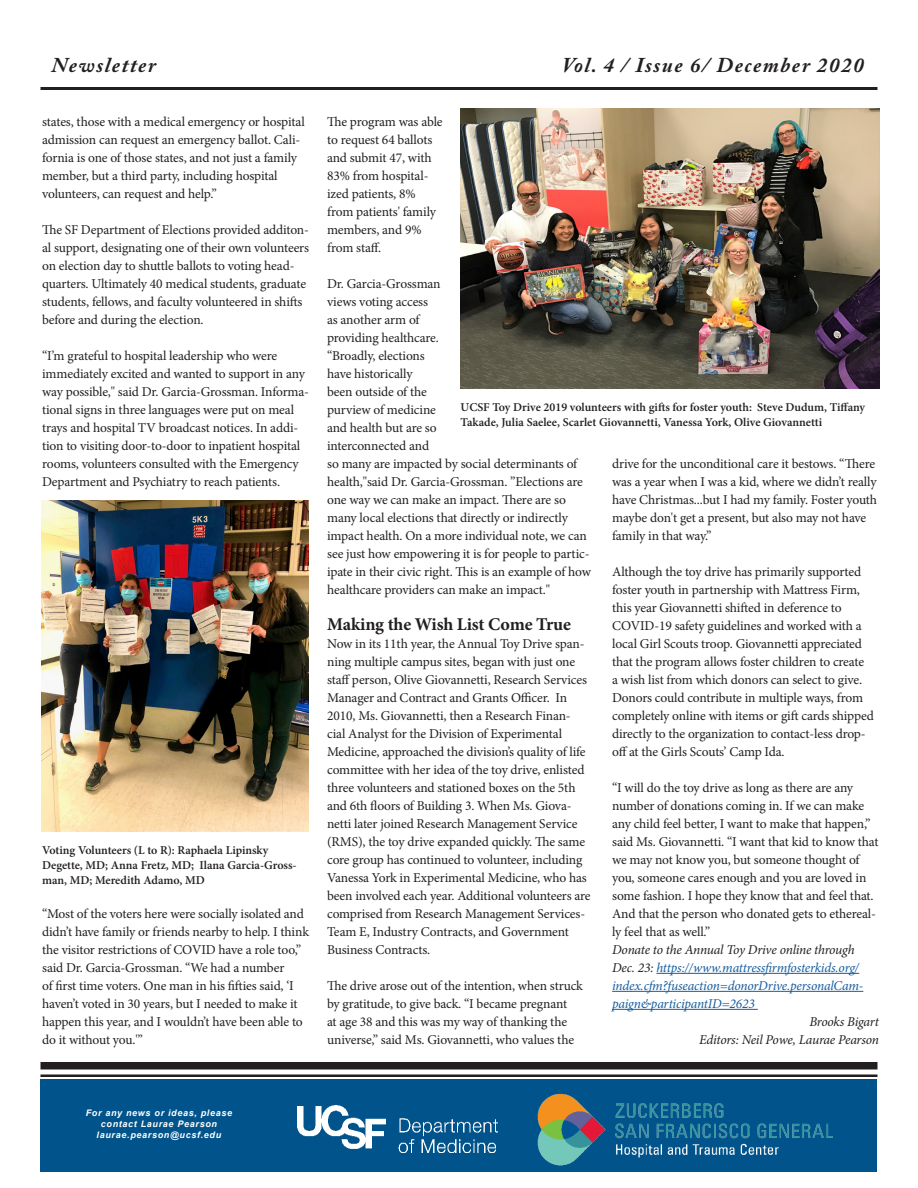
<style>
.page{position:relative;width:918px;height:1188px;background:#fff}
.page>*{position:absolute;margin:0;border:0;box-sizing:border-box;transform-origin:0 0}
.t1{font:italic 700 21px "Adobe Caslon Pro";letter-spacing:.075em;color:#231f20}
.Body_Text{font:700 18px "Minion Pro";letter-spacing:-.01em;color:#231f20}
.Body_Text-2{font:13.5px/18px "Minion Pro";letter-spacing:-.015em;color:#231f20}
.Body_Text-3{font:italic 13.5px/18px "Minion Pro";letter-spacing:-.015em;color:#175d9e}
.Body_Text-4{font:italic 13.5px "Minion Pro";letter-spacing:-.02em;color:#231f20}
.t2{font:600 12px/15px "Minion Pro";color:#231f20}
.t3{font:italic 700 9px/10.8px "Arial";letter-spacing:.075em;color:#fff;text-align:center}
.s1{color:#231f20}
</style>
<div class="page">
<hr style="left:656px;top:973px;width:203px;height:1px;background:#175d9e">
<hr style="left:612px;top:991px;width:251px;height:1px;background:#175d9e">
<hr style="left:612px;top:1009px;width:146px;height:1px;background:#175d9e">
<div style="left:40px;top:1062px;width:838px;height:8px;background:#231f20"></div>
<hr style="left:40px;top:1074px;width:838px;height:3px;background:#231f20">
<div style="left:40px;top:1079px;width:838px;height:93px;background:#00548b"></div>
<img style="left:484px;top:1093px;width:348px;height:73px">
<img style="left:298px;top:1106px;width:199px;height:46px">
<hr style="left:40px;top:87px;width:838px;height:3px;background:#231f20">
<img style="left:41px;top:500px;width:267px;height:332px">
<img style="left:461px;top:108px;width:418px;height:281px">
<p class="t1" style="left:52px;top:52px;width:106px">Newsletter</p>
<p class="t1" style="left:562px;top:52px;width:303px">Vol. 4 / Issue 6/ December 2020</p>
<p class="Body_Text-2" style="left:42px;top:113px;width:264px">states, those with a medical emergency or hospital admission can request an emergency ballot. Cali&shy;fornia is one of those states, and not just a family member, but a third party, including hospital volunteers, can request and help.”</p>
<p class="Body_Text-2" style="left:42px;top:221px;width:268px">The SF Department of Elections provided additon&shy;al support, designating one of their own volunteers on election day to shuttle ballots to voting head&shy;quarters. Ultimately 40 medical students, graduate students, fellows, and faculty volunteered in shifts before and during the election.</p>
<p class="Body_Text-2" style="left:42px;top:347px;width:269px">“I’m grateful to hospital leadership who were immediately excited and wanted to support in any way possible," said Dr. Garcia-Grossman. Informa&shy;tional signs in three languages were put on meal trays and hospital TV broadcast notices. In addi&shy;tion to visiting door-to-door to inpatient hospital rooms, volunteers consulted with the Emergency Department and Psychiatry to reach patients.</p>
<p class="t2" style="left:42px;top:843px;width:228px">Voting Volunteers (L to R): Raphaela Lipinsky</p>
<p class="t2" style="left:42px;top:858px;width:256px">Degette, MD; Anna Fretz, MD; Ilana Garcia-Gross&shy;man, MD; Meredith Adamo, MD</p>
<p class="Body_Text-2" style="left:42px;top:905px;width:268px">“Most of the voters here were socially isolated and didn’t have family or friends nearby to help. I think the visitor restrictions of COVID have a role too,” said Dr. Garcia-Grossman. “We had a number<br>of first time voters. One man in his fifties said, ‘I haven’t voted in 30 years, but I needed to make it happen this year, and I wouldn’t have been able to do it without you.'”</p>
<p class="Body_Text-2" style="left:327px;top:113px;width:117px">The program was able to request 64 ballots and submit 47, with<br>83% from hospital&shy;ized patients, 8% from patients' family members, and 9% from staff.</p>
<p class="Body_Text-2" style="left:327px;top:275px;width:265px">Dr. Garcia-Grossman<br>views voting access<br>as another arm of<br>providing healthcare.<br>“Broadly, elections<br>have historically<br>been outside of the<br>purview of medicine<br>and health but are so<br>interconnected and<br>so many are impacted by social determinants of health,"said Dr. Garcia-Grossman. ”Elections are one way we can make an impact. There are so many local elections that directly or indirectly impact health. On a more individual note, we can see just how empowering it is for people to partic&shy;ipate in their civic right. This is an example of how healthcare providers can make an impact."</p>
<p class="Body_Text" style="left:327px;top:612px;width:245px">Making the Wish List Come True</p>
<p class="Body_Text-2" style="left:327px;top:635px;width:265px">Now in its 11th year, the Annual Toy Drive span&shy;ning multiple campus sites, began with just one staff person, Olive Giovannetti, Research Services Manager and Contract and Grants Officer. In 2010, Ms. Giovannetti, then a Research Finan&shy;cial Analyst for the Division of Experimental Medicine, approached the division’s quality of life committee with her idea of the toy drive, enlisted three volunteers and stationed boxes on the 5th and 6th floors of Building 3. When Ms. Giova&shy;netti later joined Research Management Service (RMS), the toy drive expanded quickly. The same core group has continued to volunteer, including Vanessa York in Experimental Medicine, who has been involved each year. Additional volunteers are comprised from Research Management Services-Team E, Industry Contracts, and Government Business Contracts.</p>
<p class="Body_Text-2" style="left:327px;top:977px;width:257px">The drive arose out of the intention, when struck by gratitude, to give back. “I became pregnant<br>at age 38 and this was my way of thanking the universe,” said Ms. Giovannetti, who values the</p>
<p class="t2" style="left:461px;top:400px;width:406px">UCSF Toy Drive 2019 volunteers with gifts for foster youth: Steve Dudum, Tiffany<br>Takade, Julia Saelee, Scarlet Giovannetti, Vanessa York, Olive Giovannetti</p>
<p class="Body_Text-2" style="left:612px;top:455px;width:267px">drive for the unconditional care it bestows. “There was a year when I was a kid, where we didn’t really have Christmas...but I had my family. Foster youth maybe don't get a present, but also may not have family in that way.”</p>
<p class="Body_Text-2" style="left:612px;top:563px;width:263px">Although the toy drive has primarily supported foster youth in partnership with Mattress Firm, this year Giovannetti shifted in deference to COVID-19 safety guidelines and worked with a local Girl Scouts troop. Giovannetti appreciated that the program allows foster children to create<br>a wish list from which donors can select to give.<br>Donors could contribute in multiple ways, from completely online with items or gift cards shipped directly to the organization to contact-less drop&shy;off at the Girls Scouts’ Camp Ida.</p>
<p class="Body_Text-2" style="left:612px;top:779px;width:268px">“I will do the toy drive as long as there are any number of donations coming in. If we can make any child feel better, I want to make that happen,” said Ms. Giovannetti. “I want that kid to know that we may not know you, but someone thought of you, someone cares enough and you are loved in some fashion. I hope they know that and feel that.<br>And that the person who donated gets to ethereal&shy;ly feel that as well.”</p>
<p class="Body_Text-3" style="left:612px;top:941px;width:253px"><span class="s1">Donate to the Annual Toy Drive online through Dec. 23:</span> https://www.mattressfirmfosterkids.org/ index.cfm?fuseaction=donorDrive.personalCam&shy;paign&amp;participantID=2623</p>
<p class="Body_Text-4" style="left:809px;top:1012px;width:71px">Brooks Bigart</p>
<p class="Body_Text-4" style="left:699px;top:1030px;width:181px">Editors: Neil Powe, Laurae Pearson</p>
<p class="t3" style="left:86px;top:1108px;width:148px">For any news or ideas, please contact Laurae Pearson laurae.pearson@ucsf.edu</p>
</div>
